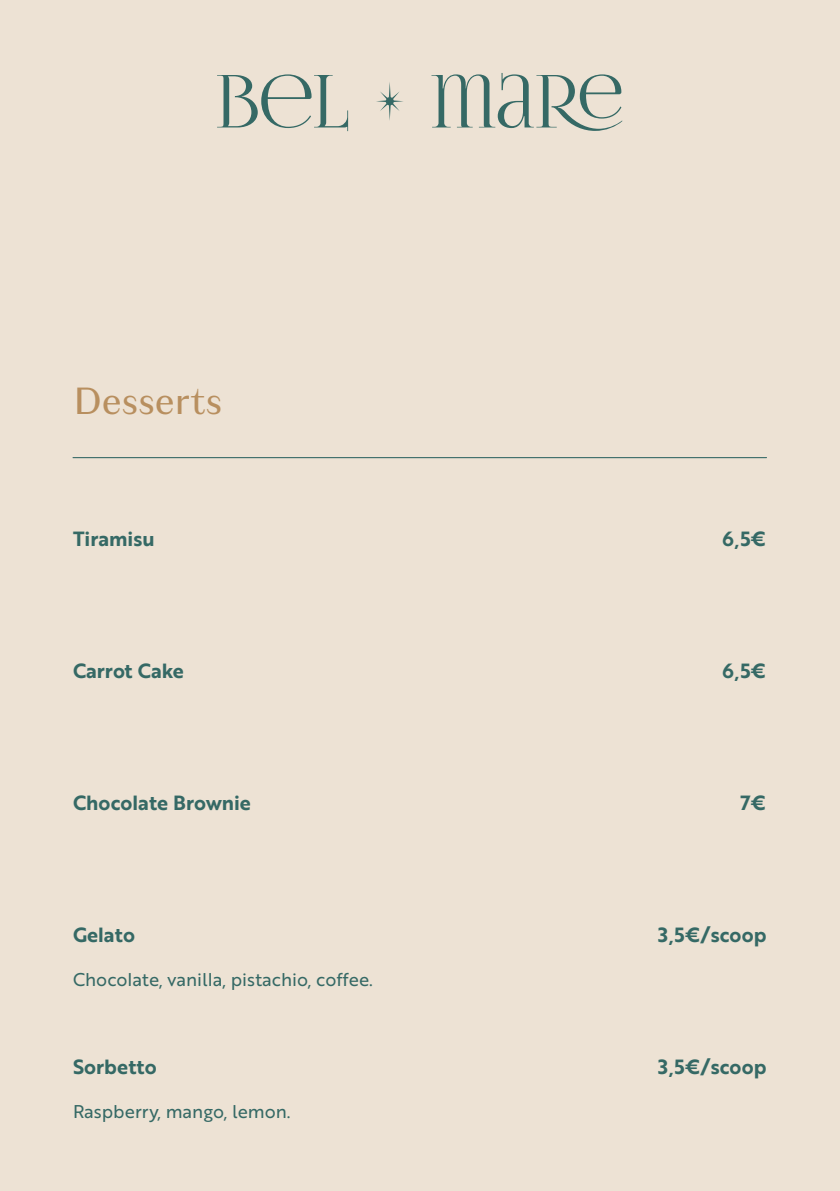
<style>
.page{position:relative;width:840px;height:1191px;background:#fff}
.page>*{position:absolute;margin:0;border:0;box-sizing:border-box;transform-origin:0 0}
.t1{font:40px "Granville";letter-spacing:-.005em;color:#b88f5f}
.t2{font:20px "Brother 1816 Bold";color:#356965}
.t3{font:18px "Brother 1816 Regular";color:#356965}
</style>
<div class="page">
<div style="left:0;top:0;width:839px;height:1191px;background:#ede2d4"></div>
<svg style="left:217px;top:74px;width:131px;height:57px"></svg>
<svg style="left:431px;top:73px;width:191px;height:58px"></svg>
<svg style="left:376px;top:82px;width:27px;height:38px"></svg>
<hr style="left:73px;top:457px;width:693px;height:1px;background:#356965">
<h1 class="t1" style="left:73px;top:384px;width:151px">Desserts</h1>
<p class="t2" style="left:73px;top:531px;width:83px">Tiramisu</p>
<p class="t2" style="left:722px;top:531px;width:46px">6,5€</p>
<p class="t2" style="left:73px;top:663px;width:112px">Carrot Cake</p>
<p class="t2" style="left:722px;top:663px;width:46px">6,5€</p>
<p class="t2" style="left:73px;top:795px;width:179px">Chocolate Brownie</p>
<p class="t2" style="left:740px;top:795px;width:28px">7€</p>
<p class="t2" style="left:73px;top:927px;width:63px">Gelato</p>
<p class="t2" style="left:658px;top:927px;width:110px">3,5€/scoop</p>
<p class="t3" style="left:73px;top:973px;width:301px">Chocolate, vanilla, pistachio, coffee.</p>
<p class="t2" style="left:73px;top:1059px;width:85px">Sorbetto</p>
<p class="t2" style="left:658px;top:1059px;width:110px">3,5€/scoop</p>
<p class="t3" style="left:73px;top:1105px;width:219px">Raspberry, mango, lemon.</p>
</div>
